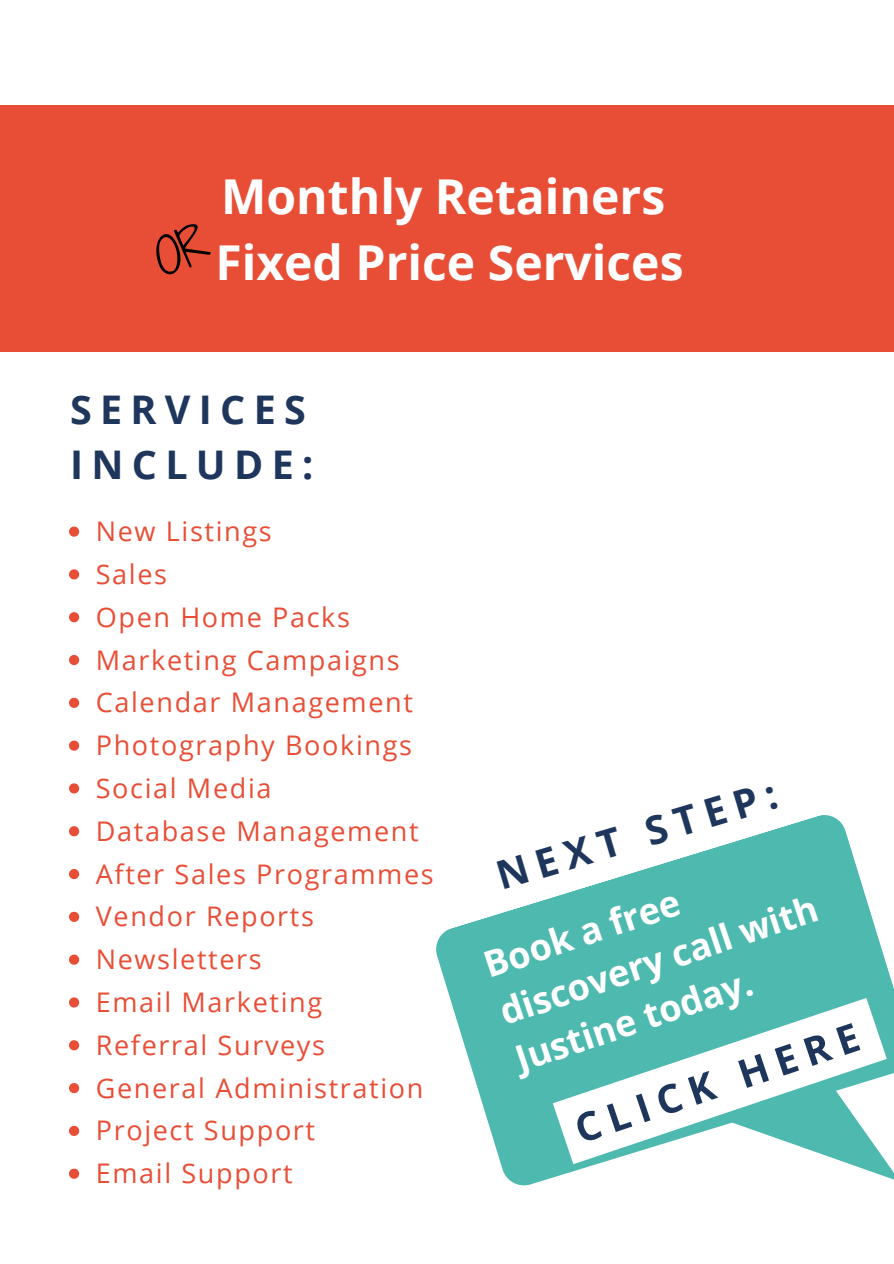
<style>
.page{position:relative;width:894px;height:1264px;background:#fff}
.page>*{position:absolute;margin:0;border:0;box-sizing:border-box;transform-origin:0 0}
.t1{font:700 48px "Open Sans";color:#fff}
.t2{font:700 39.45px/55.2px "Open Sans";letter-spacing:.21em;color:#1e365c}
.t3{font:700 36px/49.5px "Open Sans";color:#fff}
.t4{font:27px "Open Sans";letter-spacing:.06em;color:#e84e36}
</style>
<div class="page">
<div style="left:0;top:105px;width:893px;height:247px;background:#e84e36"></div>
<svg style="left:69px;top:526px;width:10px;height:10px"></svg>
<svg style="left:69px;top:569px;width:10px;height:10px"></svg>
<svg style="left:69px;top:612px;width:10px;height:10px"></svg>
<svg style="left:69px;top:655px;width:10px;height:10px"></svg>
<svg style="left:69px;top:697px;width:10px;height:11px"></svg>
<svg style="left:69px;top:740px;width:10px;height:10px"></svg>
<svg style="left:69px;top:783px;width:10px;height:10px"></svg>
<svg style="left:69px;top:826px;width:10px;height:10px"></svg>
<svg style="left:69px;top:869px;width:10px;height:10px"></svg>
<svg style="left:69px;top:911px;width:10px;height:10px"></svg>
<svg style="left:69px;top:954px;width:10px;height:10px"></svg>
<svg style="left:69px;top:997px;width:10px;height:10px"></svg>
<svg style="left:69px;top:1040px;width:10px;height:10px"></svg>
<svg style="left:69px;top:1083px;width:10px;height:10px"></svg>
<svg style="left:69px;top:1125px;width:10px;height:10px"></svg>
<svg style="left:69px;top:1168px;width:10px;height:10px"></svg>
<svg style="left:436px;top:815px;width:457px;height:371px;fill:#4db9af"></svg>
<svg style="left:552px;top:997px;width:334px;height:167px"></svg>
<p class="t1" style="left:221px;top:162px;width:445px">Monthly Retainers</p>
<p class="t1" style="left:215px;top:228px;width:469px">Fixed Price Services</p>
<p class="t2" style="left:70px;top:381px;width:245px">SERVICES<br>INCLUDE:</p>
<p class="t4" style="left:96px;top:512px;width:177px">New Listings</p>
<p class="t4" style="left:96px;top:555px;width:73px">Sales</p>
<p class="t4" style="left:96px;top:598px;width:255px">Open Home Packs</p>
<p class="t4" style="left:96px;top:640px;width:305px">Marketing Campaigns</p>
<p class="t4" style="left:96px;top:683px;width:318px">Calendar Management</p>
<p class="t4" style="left:96px;top:726px;width:317px">Photography Bookings</p>
<p class="t4" style="left:96px;top:769px;width:177px">Social Media</p>
<p class="t4" style="left:96px;top:812px;width:324px">Database Management</p>
<p class="t4" style="left:96px;top:854px;width:339px">After Sales Programmes</p>
<p class="t4" style="left:96px;top:897px;width:220px">Vendor Reports</p>
<p class="t4" style="left:96px;top:940px;width:167px">Newsletters</p>
<p class="t4" style="left:96px;top:983px;width:228px">Email Marketing</p>
<p class="t4" style="left:96px;top:1026px;width:231px">Referral Surveys</p>
<p class="t4" style="left:96px;top:1068px;width:329px">General Administration</p>
<p class="t4" style="left:96px;top:1111px;width:221px">Project Support</p>
<p class="t4" style="left:96px;top:1154px;width:198px">Email Support</p>
<p class="t2" style="left:489px;top:850px;width:292px;rotate:-17deg">NEXT STEP:</p>
<p class="t3" style="left:476px;top:942px;width:335px;rotate:-19deg">Book a free discovery call with<br>Justine today.</p>
<p class="t2" style="left:567px;top:1103px;width:299px;rotate:-19deg">CLICK HERE</p>
</div>
